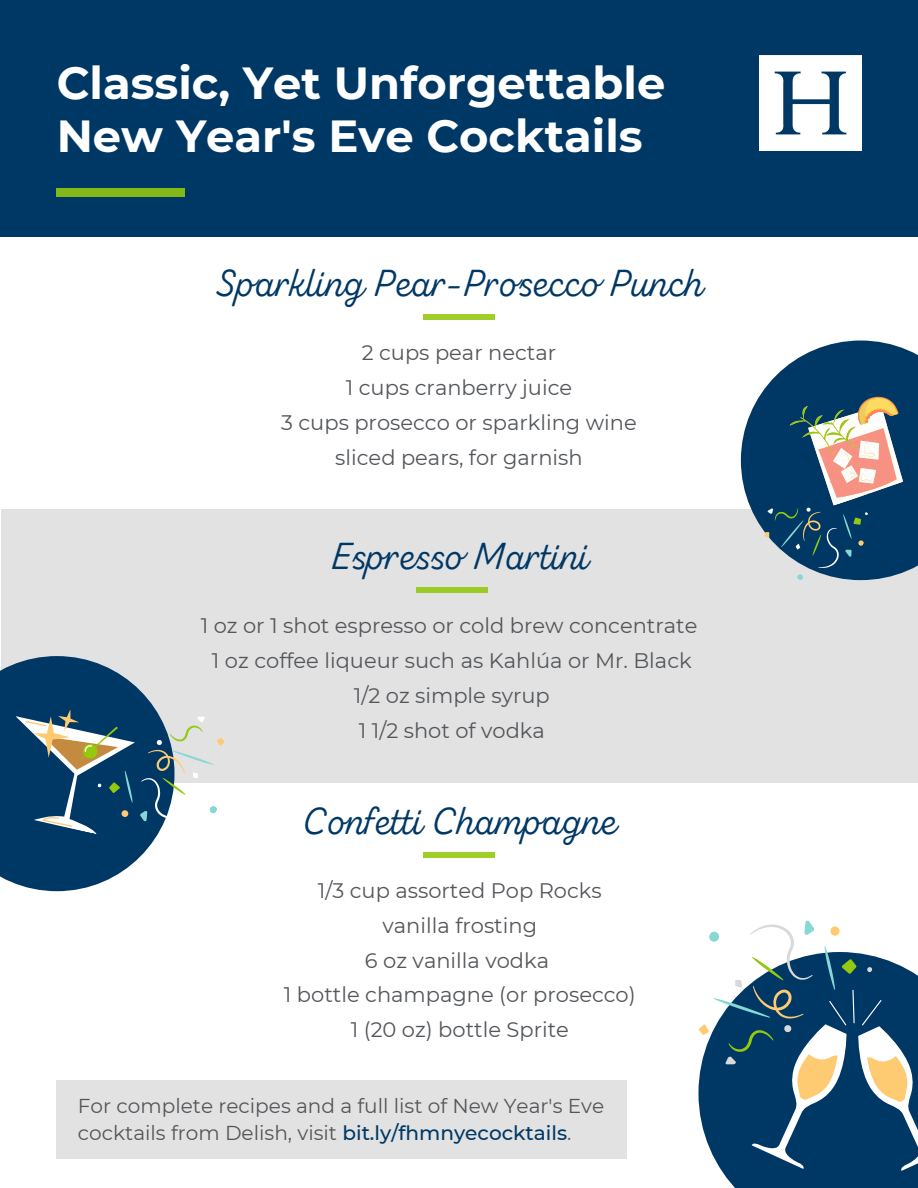
<style>
.page{position:relative;width:918px;height:1188px;background:#fff}
.page>*{position:absolute;margin:0;border:0;box-sizing:border-box;transform-origin:0 0}
.t1{font:700 44.85px "Montserrat";color:#fff}
.t2{font:37.5px "Zing Script Rust R Base";color:#003865}
.t3{font:21px "Montserrat";color:#53565a}
.t4{font:20.1px "Montserrat";color:#53565a}
.s1{font-weight:500;color:#003865}
</style>
<div class="page">
<div style="left:0;top:0;width:918px;height:236px;background:#003865"></div>
<img style="left:759px;top:56px;width:103px;height:94px">
<div style="left:57px;top:188px;width:128px;height:9px;background:#83b917"></div>
<div style="left:423px;top:314px;width:72px;height:6px;background:#9ece27"></div>
<div style="left:1px;top:510px;width:917px;height:273px;background:#e2e2e2"></div>
<div style="left:722px;top:1171px;width:196px;height:17px;background:#003865"></div>
<svg style="left:698px;top:920px;width:220px;height:251px"></svg>
<div style="left:416px;top:587px;width:72px;height:6px;background:#9bcb24"></div>
<div style="left:423px;top:852px;width:72px;height:6px;background:#9ece27"></div>
<svg style="left:0;top:656px;width:225px;height:235px"></svg>
<div style="left:56px;top:1080px;width:570px;height:79px;background:#e2e2e2"></div>
<svg style="left:741px;top:341px;width:177px;height:240px"></svg>
<p class="t1" style="left:57px;top:55px;width:610px">Classic, Yet Unforgettable</p>
<p class="t1" style="left:57px;top:109px;width:588px">New Year's Eve Cocktails</p>
<p class="t2" style="left:216px;top:268px;width:488px">Sparkling Pear-Prosecco Punch</p>
<p class="t3" style="left:362px;top:340px;width:196px">2 cups pear nectar</p>
<p class="t3" style="left:346px;top:375px;width:228px">1 cups cranberry juice</p>
<p class="t3" style="left:281px;top:409px;width:357px">3 cups prosecco or sparkling wine</p>
<p class="t3" style="left:335px;top:444px;width:249px">sliced pears, for garnish</p>
<p class="t2" style="left:331px;top:540px;width:259px">Espresso Martini</p>
<p class="t3" style="left:201px;top:613px;width:498px">1 oz or 1 shot espresso or cold brew concentrate</p>
<p class="t3" style="left:212px;top:648px;width:481px">1 oz coffee liqueur such as Kahlúa or Mr. Black</p>
<p class="t3" style="left:354px;top:682px;width:198px">1/2 oz simple syrup</p>
<p class="t3" style="left:359px;top:717px;width:188px">1 1/2 shot of vodka</p>
<p class="t2" style="left:302px;top:805px;width:315px">Confetti Champagne</p>
<p class="t3" style="left:318px;top:877px;width:286px">1/3 cup assorted Pop Rocks</p>
<p class="t3" style="left:383px;top:912px;width:156px">vanilla frosting</p>
<p class="t3" style="left:365px;top:947px;width:186px">6 oz vanilla vodka</p>
<p class="t3" style="left:284px;top:982px;width:353px">1 bottle champagne (or prosecco)</p>
<p class="t3" style="left:351px;top:1017px;width:220px">1 (20 oz) bottle Sprite</p>
<p class="t4" style="left:78px;top:1094px;width:528px">For complete recipes and a full list of New Year's Eve</p>
<p class="t4" style="left:78px;top:1121px;width:495px">cocktails from Delish, visit <span class="s1">bit.ly/fhmnyecocktails</span>.</p>
</div>
